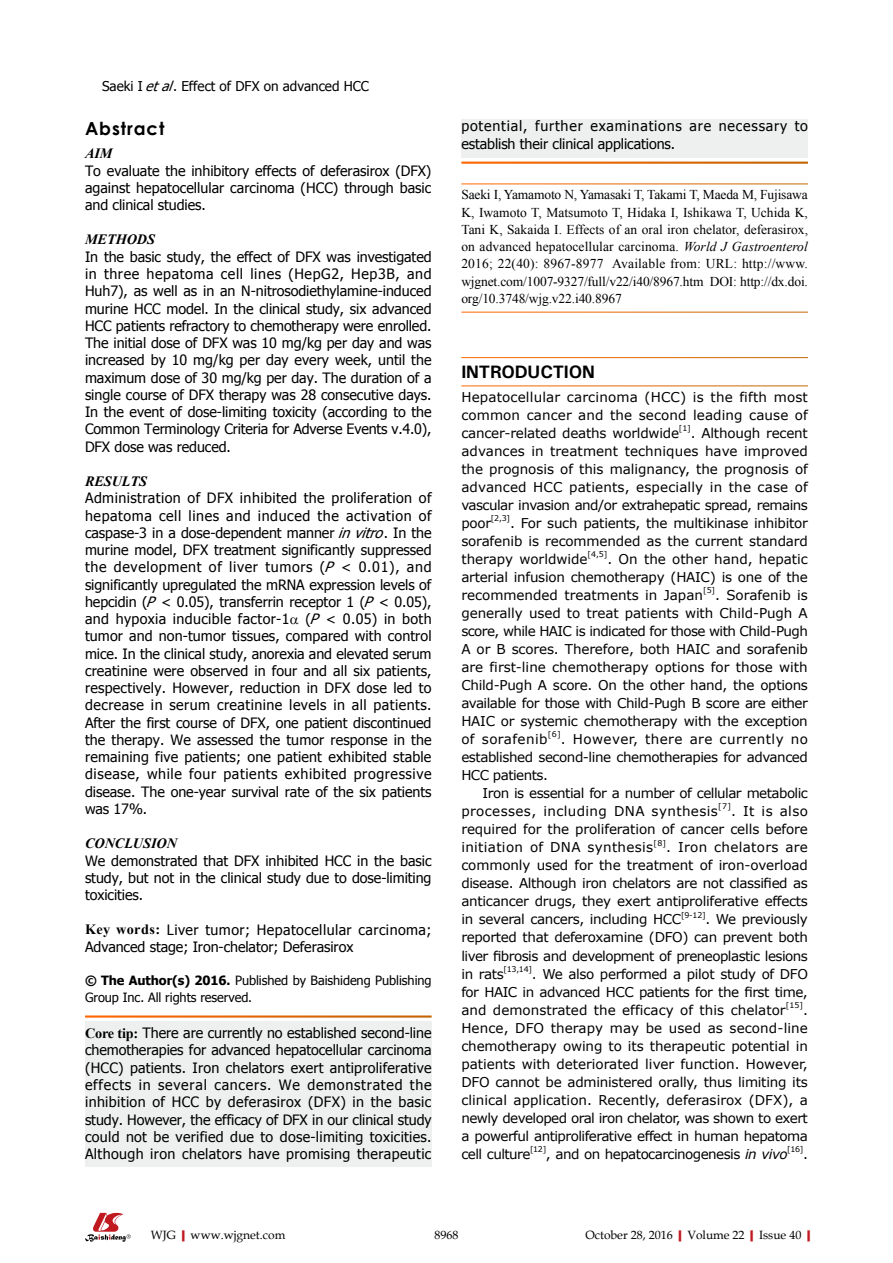
<style>
.page{position:relative;width:893px;height:1263px;background:#fff}
.page>*{position:absolute;margin:0;border:0;box-sizing:border-box;transform-origin:0 0}
.t1{font:700 18px "Univers";letter-spacing:-.01em;color:#000}
.t2{font:700 18px "Century Gothic";letter-spacing:.05em;color:#000}
.t3{font:14.25px/17.2px "Tahoma";letter-spacing:-.005em;color:#000}
.t4{font:14.25px/17.2px "Tahoma";letter-spacing:.055em;color:#000}
.t5{font:13.5px/18px "Verdana";letter-spacing:-.02em;color:#000;text-align:justify}
.t6{font:13.5px/17.2px "Times New Roman";letter-spacing:-.01em;color:#000;text-align:justify}
.t7{font:13.5px "Verdana";letter-spacing:-.04em;color:#000}
.t8{font:13.5px "Verdana";letter-spacing:.03em;color:#000}
.t9{font:13.5px "Tahoma";color:#000}
.t10{font:12.75px/17.2px "Tahoma";letter-spacing:-.005em;color:#000}
.t11{font:12px "Book Antiqua";color:#000}
.t12{font:7.8px "Verdana";letter-spacing:-.03em;color:#000}
.s1{font-style:italic}
.s2{font-family:"Times New Roman";font-weight:700;font-style:italic}
.s3{font-family:"Times New Roman";font-weight:700}
.s4{font-weight:700}
.s5{font-weight:700;color:#c01920}
</style>
<div class="page">
<div style="left:461px;top:119px;width:347px;height:38px;background:#eeefef"></div>
<div style="left:85px;top:1021px;width:347px;height:146px;background:#eeefef"></div>
<svg style="left:85px;top:1213px;width:46px;height:29px"></svg>
<p class="t9" style="left:102px;top:77px;width:268px">Saeki I <span class="s1">etal</span>. Effect of DFX on advanced HCC</p>
<p class="t2" style="left:85px;top:114px;width:81px">Abstract</p>
<p class="t3" style="left:85px;top:143px;width:348px"><span class="s2">AIM<br></span>To evaluate the inhibitory effects of deferasirox (DFX) against hepatocellular carcinoma (HCC) through basic and clinical studies.</p>
<p class="t3" style="left:85px;top:230px;width:348px"><span class="s2">METHODS<br></span>In the basic study, the effect of DFX was investigated in three hepatoma cell lines (HepG2, Hep3B, and Huh7), as well as in an N-nitrosodiethylamine-induced murine HCC model. In the clinical study, six advanced HCC patients refractory to chemotherapy were enrolled.<br>The initial dose of DFX was 10 mg/kg per day and was increased by 10 mg/kg per day every week, until the maximum dose of 30 mg/kg per day. The duration of a single course of DFX therapy was 28 consecutive days.<br>In the event of dose-limiting toxicity (according to the Common Terminology Criteria for Adverse Events v.4.0), DFX dose was reduced.</p>
<p class="t3" style="left:85px;top:471px;width:348px"><span class="s2">RESULTS<br></span>Administration of DFX inhibited the proliferation of hepatoma cell lines and induced the activation of caspase-3 in a dose-dependent manner <span class="s1">invitro</span>. In the murine model, DFX treatment significantly suppressed the development of liver tumors (<span class="s1">P</span> &lt; 0.01), and significantly upregulated the mRNA expression levels of hepcidin (<span class="s1">P</span> &lt; 0.05), transferrin receptor 1 (<span class="s1">P</span> &lt; 0.05), and hypoxia inducible factor-1 (<span class="s1">P</span> &lt; 0.05) in both tumor and non-tumor tissues, compared with control mice. In the clinical study, anorexia and elevated serum creatinine were observed in four and all six patients, respectively. However, reduction in DFX dose led to decrease in serum creatinine levels in all patients.<br>After the first course of DFX, one patient discontinued the therapy. We assessed the tumor response in the remaining five patients; one patient exhibited stable disease, while four patients exhibited progressive disease. The one-year survival rate of the six patients was 17%.</p>
<p class="t3" style="left:85px;top:833px;width:348px"><span class="s2">CONCLUSION<br></span>We demonstrated that DFX inhibited HCC in the basic study, but not in the clinical study due to dose-limiting toxicities.</p>
<p class="t3" style="left:85px;top:920px;width:348px"><span class="s3">Key words:</span> Liver tumor; Hepatocellular carcinoma;<br>Advanced stage; Iron-chelator; Deferasirox</p>
<p class="t10" style="left:85px;top:971px;width:348px"><span class="s4">© The Author(s) 2016.</span> Published by Baishideng Publishing<br>Group Inc. All rights reserved.</p>
<p class="t3" style="left:85px;top:1024px;width:348px;text-align:justify"><span class="s3">Core tip:</span> There are currently no established second-line chemotherapies for advanced hepatocellular carcinoma (HCC) patients. Iron chelators exert antiproliferative effects in several cancers. We demonstrated the inhibition of HCC by deferasirox (DFX) in the basic study. However, the efficacy of DFX in our clinical study could not be verified due to dose-limiting toxicities.<br>Although iron chelators have promising therapeutic</p>
<p class="t4" style="left:461px;top:117px;width:348px">potential, further examinations are necessary to establish their clinical applications.</p>
<p class="t6" style="left:461px;top:186px;width:348px">Saeki I, Yamamoto N, Yamasaki T, Takami T, Maeda M, Fujisawa K, Iwamoto T, Matsumoto T, Hidaka I, Ishikawa T, Uchida K, Tani K, Sakaida I. Effects of an oral iron chelator, deferasirox, on advanced hepatocellular carcinoma. <span class="s1">World J Gastroenterol </span>2016; 22(40): 8967-8977 Available from: URL: http://www. wjgnet.com/1007-9327/full/v22/i40/8967.htm DOI: http://dx.doi. org/10.3748/wjg.v22.i40.8967</p>
<p class="t1" style="left:461px;top:360px;width:135px">INTRODUCTION</p>
<p class="t5" style="left:461px;top:387px;width:348px">Hepatocellular carcinoma (HCC) is the fifth most common cancer and the second leading cause of cancer-related deaths worldwide</p>
<p class="t12" style="left:679px;top:423px;width:13px">[1]</p>
<p class="t5" style="left:461px;top:423px;width:348px;text-indent:229px">. Although recent advances in treatment techniques have improved the prognosis of this malignancy, the prognosis of advanced HCC patients, especially in the case of vascular invasion and/or extrahepatic spread, remains poor</p>
<p class="t12" style="left:491px;top:513px;width:21px">[2,3]</p>
<p class="t5" style="left:461px;top:514px;width:348px;text-indent:49px">. For such patients, the multikinase inhibitor sorafenib is recommended as the current standard therapy worldwide</p>
<p class="t12" style="left:587px;top:549px;width:21px">[4,5]</p>
<p class="t5" style="left:461px;top:550px;width:348px;text-indent:146px">. On the other hand, hepatic arterial infusion chemotherapy (HAIC) is one of the recommended treatments in Japan</p>
<p class="t12" style="left:703px;top:585px;width:14px">[5]</p>
<p class="t5" style="left:461px;top:586px;width:348px;text-indent:254px">. Sorafenib is generally used to treat patients with Child-Pugh A score, while HAIC is indicated for those with Child-Pugh A or B scores. Therefore, both HAIC and sorafenib are first-line chemotherapy options for those with Child-Pugh A score. On the other hand, the options available for those with Child-Pugh B score are either HAIC or systemic chemotherapy with the exception of sorafenib</p>
<p class="t12" style="left:548px;top:729px;width:14px">[6]</p>
<p class="t8" style="left:561px;top:730px;width:249px">. However, there are currently no</p>
<p class="t5" style="left:461px;top:748px;width:348px">established second-line chemotherapies for advanced</p>
<p class="t7" style="left:461px;top:766px;width:88px">HCC patients.</p>
<p class="t7" style="left:483px;top:784px;width:327px">Iron is essential for a number of cellular metabolic</p>
<p class="t8" style="left:461px;top:802px;width:258px">processes, including DNA synthesis</p>
<p class="t12" style="left:718px;top:801px;width:14px">[7]</p>
<p class="t5" style="left:461px;top:802px;width:348px;text-indent:270px">. It is also required for the proliferation of cancer cells before initiation of DNA synthesis</p>
<p class="t12" style="left:654px;top:837px;width:14px">[8]</p>
<p class="t5" style="left:461px;top:838px;width:348px;text-indent:205px">. Iron chelators are commonly used for the treatment of iron-overload disease. Although iron chelators are not classified as anticancer drugs, they exert antiproliferative effects in several cancers, including HCC</p>
<p class="t12" style="left:681px;top:909px;width:26px">[9-12]</p>
<p class="t5" style="left:461px;top:910px;width:348px;text-indent:244px">. We previously reported that deferoxamine (DFO) can prevent both liver fibrosis and development of preneoplastic lesions in rats</p>
<p class="t12" style="left:503px;top:963px;width:30px">[13,14]</p>
<p class="t5" style="left:461px;top:964px;width:348px;text-indent:71px">. We also performed a pilot study of DFO for HAIC in advanced HCC patients for the first time, and demonstrated the efficacy of this chelator</p>
<p class="t12" style="left:786px;top:1000px;width:19px">[15]</p>
<p class="t5" style="left:461px;top:1000px;width:348px;text-indent:342px">.<br>Hence, DFO therapy may be used as second-line chemotherapy owing to its therapeutic potential in patients with deteriorated liver function. However, DFO cannot be administered orally, thus limiting its clinical application. Recently, deferasirox (DFX), a newly developed oral iron chelator, was shown to exert a powerful antiproliferative effect in human hepatoma cell culture</p>
<p class="t12" style="left:530px;top:1144px;width:18px">[12]</p>
<p class="t7" style="left:546px;top:1145px;width:243px">, and on hepatocarcinogenesis <span class="s1">in vivo</span></p>
<p class="t12" style="left:787px;top:1144px;width:18px">[16]</p>
<p class="t5" style="left:803px;top:1145px;width:6px">.</p>
<p class="t11" style="left:151px;top:1226px;width:136px">WJG<span class="s5">|</span>www.wjgnet.com</p>
<p class="t11" style="left:434px;top:1226px;width:25px">8968</p>
<p class="t11" style="left:585px;top:1226px;width:232px">October 28, 2016<span class="s5">|</span>Volume 22<span class="s5">|</span>Issue 40<span class="s5">|</span></p>
</div>
